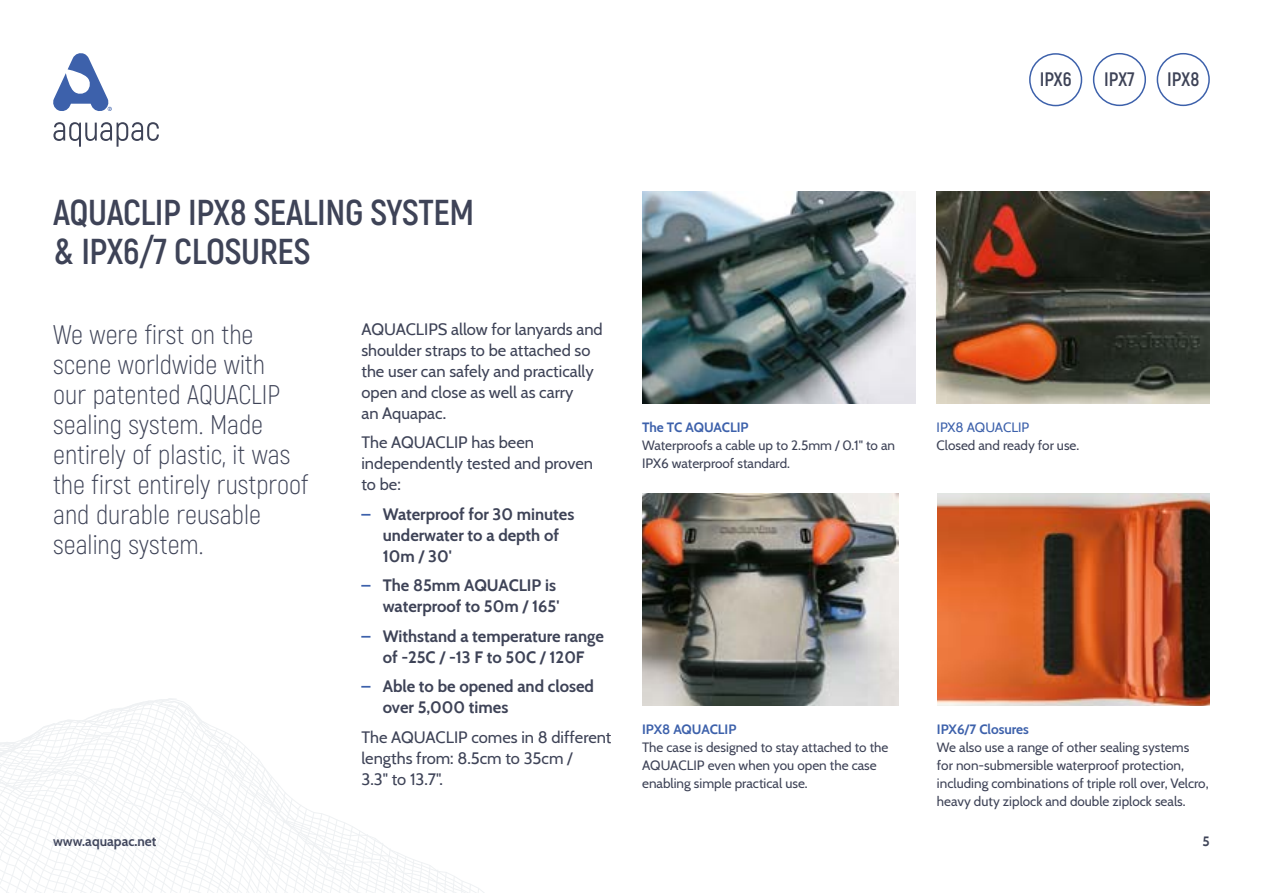
<style>
.page{position:relative;width:1263px;height:893px;background:#fff}
.page>*{position:absolute;margin:0;border:0;box-sizing:border-box;transform-origin:0 0}
.t1{font:700 36px/39px "Akrobat";letter-spacing:-.01em;color:#3e4357}
.t2{font:300 27px/30px "Akrobat";color:#3e4357}
.t3{font:700 19.5px "Akrobat";color:#3e4357}
.t4{font:16.5px/21px "Cabin";color:#3e4357}
.t5{font:700 16.5px/21px "Cabin";color:#3e4357}
.t6{font:13.5px/18px "Cabin";color:#3e4357}
.t7{font:700 13.5px "Cabin";color:#3d61ab}
.t8{font:700 13.5px "Cabin";color:#3e4357}
.t9{font:13.5px "Cabin";color:#3d61ab}
.s1{color:#3d61ab}
</style>
<div class="page">
<svg style="left:53px;top:122px;width:106px;height:25px"></svg>
<svg style="left:53px;top:53px;width:59px;height:58px"></svg>
<svg style="left:0;top:698px;width:484px;height:195px"></svg>
<img style="left:642px;top:191px;width:273px;height:213px">
<img style="left:937px;top:493px;width:273px;height:213px">
<img style="left:642px;top:493px;width:257px;height:213px">
<img style="left:937px;top:191px;width:273px;height:213px">
<div style="left:1093px;top:53px;width:53px;height:53px;border:2px solid #3d61ab;border-radius:50%"></div>
<div style="left:1029px;top:53px;width:53px;height:53px;border:2px solid #3d61ab;border-radius:50%"></div>
<div style="left:1157px;top:53px;width:53px;height:53px;border:2px solid #3d61ab;border-radius:50%"></div>
<h3 class="t3" style="left:1040px;top:67px;width:34px">IPX6</h3>
<h3 class="t3" style="left:1104px;top:67px;width:32px">IPX7</h3>
<h3 class="t3" style="left:1167px;top:67px;width:34px">IPX8</h3>
<h1 class="t1" style="left:53px;top:193px;width:423px">AQUACLIP IPX8 SEALING SYSTEM &amp; IPX6/7 CLOSURES</h1>
<h2 class="t2" style="left:53px;top:320px;width:257px">We were first on the scene worldwide with<br>our patented AQUACLIP sealing system. Made entirely of plastic, it was the first entirely rustproof and durable reusable sealing system.</h2>
<p class="t4" style="left:361px;top:317px;width:243px">AQUACLIPS allow for lanyards and shoulder straps to be attached so the user can safely and practically open and close as well as carry<br>an Aquapac.</p>
<p class="t4" style="left:361px;top:431px;width:233px">The AQUACLIP has been independently tested and proven to be:</p>
<p class="t5" style="left:383px;top:503px;width:193px;text-indent:-21px"><span class="s1">–</span> Waterproof for 30 minutes underwater to a depth of<br>10m / 30'</p>
<p class="t5" style="left:361px;top:574px;width:199px;text-align:right"><span class="s1">–</span> The 85mm AQUACLIP is waterproof to 50m / 165'</p>
<p class="t5" style="left:361px;top:625px;width:244px;text-align:center"><span class="s1">–</span> Withstand a temperature range of -25C / -13 F to 50C / 120F</p>
<p class="t5" style="left:383px;top:675px;width:213px;text-indent:-21px"><span class="s1">–</span> Able to be opened and closed over 5,000 times</p>
<p class="t4" style="left:361px;top:726px;width:251px">The AQUACLIP comes in 8 different lengths from: 8.5cm to 35cm /<br>3.3" to 13.7".</p>
<p class="t7" style="left:642px;top:416px;width:108px">The TC AQUACLIP</p>
<p class="t6" style="left:642px;top:435px;width:254px">Waterproofs a cable up to 2.5mm / 0.1" to an<br>IPX6 waterproof standard.</p>
<p class="t7" style="left:642px;top:718px;width:96px">IPX8 AQUACLIP</p>
<p class="t6" style="left:642px;top:737px;width:248px">The case is designed to stay attached to the<br>AQUACLIP even when you open the case enabling simple practical use.</p>
<p class="t9" style="left:936px;top:416px;width:94px">IPX8 AQUACLIP</p>
<p class="t6" style="left:936px;top:435px;width:144px">Closed and ready for use.</p>
<p class="t7" style="left:937px;top:718px;width:93px">IPX6/7 Closures</p>
<p class="t6" style="left:937px;top:737px;width:273px">We also use a range of other sealing systems for non-submersible waterproof protection, including combinations of triple roll over, Velcro, heavy duty ziplock and double ziplock seals.</p>
<p class="t8" style="left:53px;top:831px;width:105px">www.aquapac.net</p>
<p class="t8" style="left:1202px;top:831px;width:9px">5</p>
</div>
